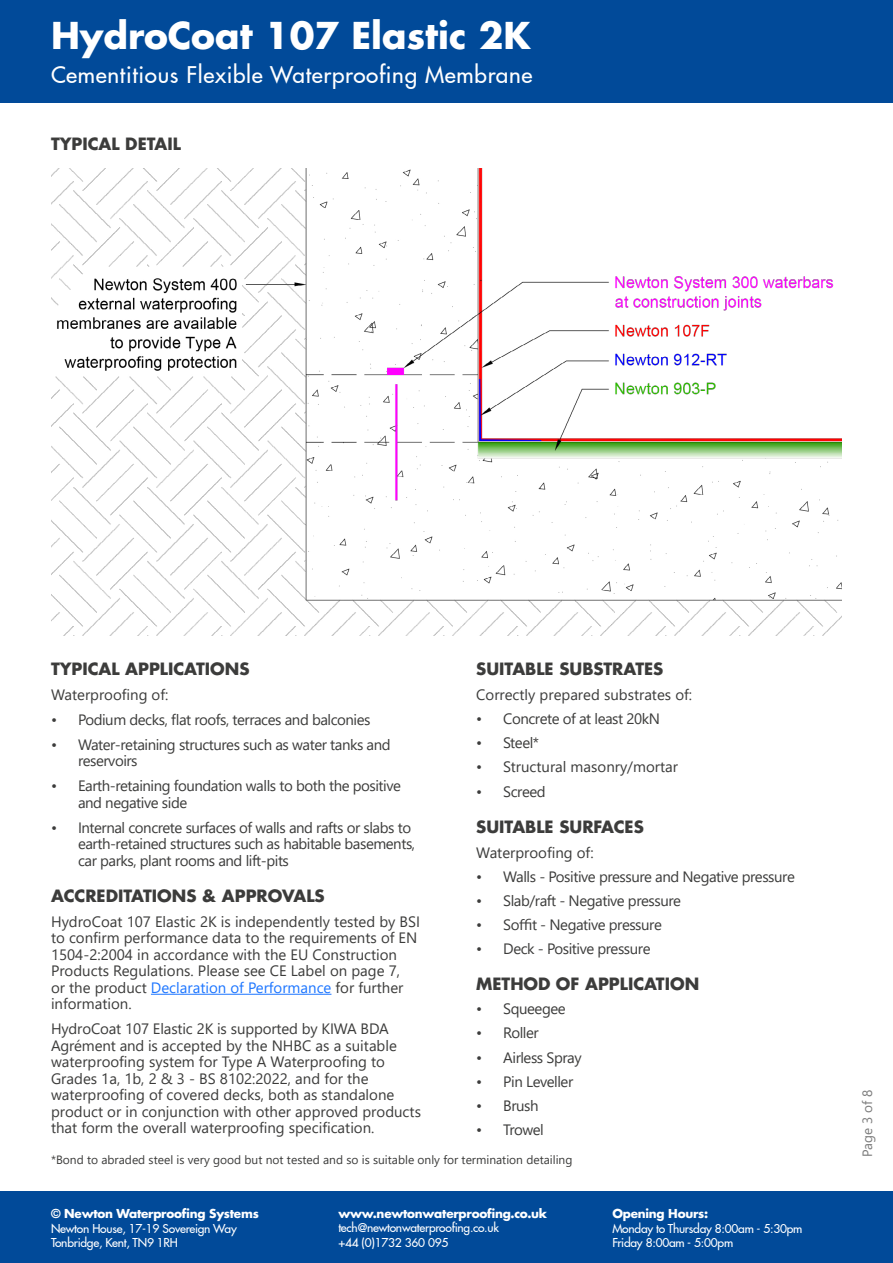
<style>
.page{position:relative;width:893px;height:1263px;background:#fff}
.page>*{position:absolute;margin:0;border:0;box-sizing:border-box;transform-origin:0 0}
.t1{font:700 36px "Futura LT Pro";color:#fff}
.t2{font:500 22.5px "Futura LT Pro";letter-spacing:.03em;color:#fff}
.t3{font:700 16.5px "Futura LT Pro";color:#3c3c3b}
.t4{font:15px/16.5px "Segoe UI";letter-spacing:-.01em;color:#3c3c3b}
.t5{font:15px/16.5px "Segoe UI";letter-spacing:-.03em;color:#3c3c3b}
.t6{font:13.5px "Segoe UI";color:#7b7b7b}
.t7{font:500 12px/14.4px "Futura LT Pro";letter-spacing:-.02em;color:#fff}
.t8{font:12px "Segoe UI";color:#3c3c3b}
.t9{font:700 12px "Futura LT Pro";letter-spacing:-.02em;color:#fff}
.s1{color:#1d76ff}
</style>
<div class="page">
<div style="left:0;top:0;width:893px;height:103px;background:#014a99"></div>
<div style="left:0;top:1191px;width:893px;height:72px;background:#014a99"></div>
<hr style="left:151px;top:994px;width:180px;height:1px;background:#1d76ff">
<img style="left:51px;top:168px;width:791px;height:468px">
<h1 class="t1" style="left:51px;top:8px;width:481px">HydroCoat 107 Elastic 2K</h1>
<h2 class="t2" style="left:51px;top:58px;width:483px">Cementitious Flexible Waterproofing Membrane</h2>
<p class="t3" style="left:51px;top:131px;width:131px">TYPICAL DETAIL</p>
<p class="t3" style="left:51px;top:656px;width:200px">TYPICAL APPLICATIONS</p>
<p class="t4" style="left:51px;top:685px;width:119px">Waterproofing of:</p>
<p class="t5" style="left:51px;top:710px;width:321px">• Podium decks, flat roofs, terraces and balconies</p>
<p class="t5" style="left:78px;top:735px;width:314px;text-indent:-27px">• Water-retaining structures such as water tanks and reservoirs</p>
<p class="t5" style="left:78px;top:776px;width:324px;text-indent:-27px">• Earth-retaining foundation walls to both the positive and negative side</p>
<p class="t5" style="left:78px;top:818px;width:339px;text-indent:-27px">• Internal concrete surfaces of walls and rafts or slabs to earth-retained structures such as habitable basements, car parks, plant rooms and lift-pits</p>
<p class="t3" style="left:51px;top:883px;width:275px">ACCREDITATIONS &amp; APPROVALS</p>
<p class="t4" style="left:51px;top:912px;width:371px">HydroCoat 107 Elastic 2K is independently tested by BSI to confirm performance data to the requirements of EN 1504-2:2004 in accordance with the EU Construction Products Regulations. Please see CE Label on page 7,<br>or the product <span class="s1">Declaration of Performance</span> for further information.</p>
<p class="t4" style="left:51px;top:1019px;width:371px">HydroCoat 107 Elastic 2K is supported by KIWA BDA Agrément and is accepted by the NHBC as a suitable waterproofing system for Type A Waterproofing to Grades 1a, 1b, 2 &amp; 3 - BS 8102:2022, and for the waterproofing of covered decks, both as standalone product or in conjunction with other approved products that form the overall waterproofing specification.</p>
<p class="t3" style="left:476px;top:656px;width:189px">SUITABLE SUBSTRATES</p>
<p class="t4" style="left:476px;top:685px;width:217px">Correctly prepared substrates of:</p>
<p class="t5" style="left:476px;top:709px;width:185px">• Concrete of at least 20kN</p>
<p class="t4" style="left:476px;top:733px;width:64px">• Steel*</p>
<p class="t4" style="left:476px;top:757px;width:203px">• Structural masonry/mortar</p>
<p class="t4" style="left:476px;top:781px;width:71px">• Screed</p>
<p class="t3" style="left:476px;top:814px;width:169px">SUITABLE SURFACES</p>
<p class="t4" style="left:476px;top:843px;width:119px">Waterproofing of:</p>
<p class="t5" style="left:476px;top:867px;width:320px">• Walls - Positive pressure and Negative pressure</p>
<p class="t5" style="left:476px;top:891px;width:206px">• Slab/raft - Negative pressure</p>
<p class="t5" style="left:476px;top:915px;width:187px">• Soffit - Negative pressure</p>
<p class="t5" style="left:476px;top:939px;width:176px">• Deck - Positive pressure</p>
<p class="t3" style="left:476px;top:971px;width:224px">METHOD OF APPLICATION</p>
<p class="t5" style="left:476px;top:999px;width:91px">• Squeegee</p>
<p class="t4" style="left:476px;top:1023px;width:64px">• Roller</p>
<p class="t5" style="left:476px;top:1048px;width:107px">• Airless Spray</p>
<p class="t5" style="left:476px;top:1072px;width:98px">• Pin Leveller</p>
<p class="t4" style="left:476px;top:1096px;width:64px">• Brush</p>
<p class="t4" style="left:476px;top:1120px;width:69px">• Trowel</p>
<p class="t8" style="left:51px;top:1149px;width:523px">*Bond to abraded steel is very good but not tested and so is suitable only for termination detailing</p>
<p class="t9" style="left:51px;top:1204px;width:209px">© Newton Waterproofing Systems</p>
<p class="t7" style="left:51px;top:1220px;width:187px">Newton House, 17-19 Sovereign Way<br>Tonbridge, Kent, TN9 1RH</p>
<p class="t9" style="left:338px;top:1204px;width:210px">www.newtonwaterproofing.co.uk</p>
<p class="t7" style="left:338px;top:1220px;width:162px">tech@newtonwaterproofing.co.uk +44 (0)1732 360 095</p>
<p class="t9" style="left:612px;top:1204px;width:97px">Opening Hours:</p>
<p class="t7" style="left:612px;top:1220px;width:192px">Monday to Thursday 8:00am - 5:30pm<br>Friday 8:00am - 5:00pm</p>
<p class="t6" style="left:854px;top:1157px;width:68px;rotate:-90deg">Page 3 of 8</p>
</div>
